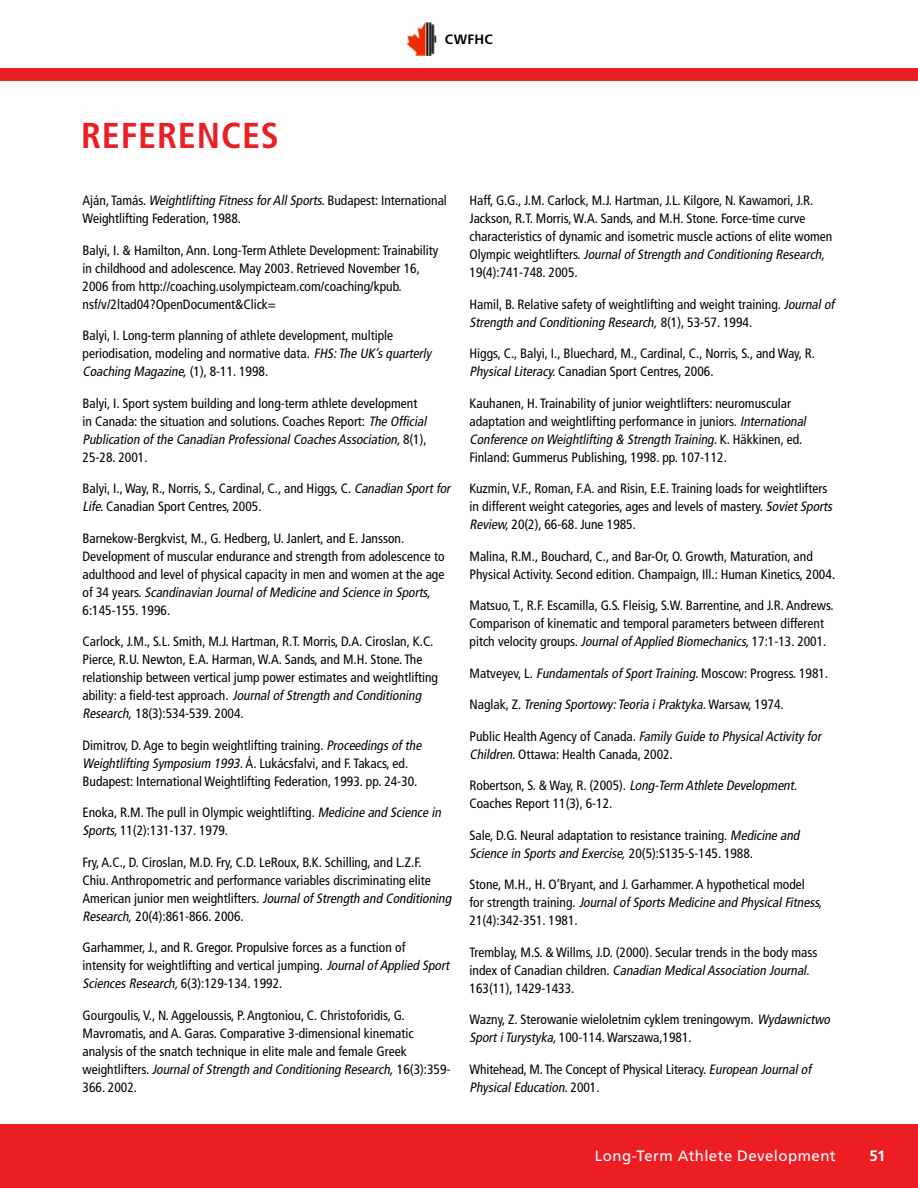
<style>
.page{position:relative;width:918px;height:1188px;background:#fff}
.page>*{position:absolute;margin:0;border:0;box-sizing:border-box;transform-origin:0 0}
.t1{font:700 condensed 36px "Frutiger";letter-spacing:.025em;color:#ed1d24}
.t2{font:15px "Frutiger";letter-spacing:.025em;color:#fff}
.t3{font:700 15px "Frutiger";color:#fff}
.t4{font:condensed 13.5px/18px "Frutiger";color:#000}
.t5{font:italic condensed 13.5px "Frutiger";color:#000}
.t6{font:700 13.5px "Frutiger";letter-spacing:.025em;color:#000}
.s1{font-style:italic}
.s2{font-stretch:normal}
.s3{font-style:normal}
</style>
<div class="page">
<img style="left:407px;top:23px;width:30px;height:32px">
<div style="left:0;top:68px;width:918px;height:13px;background:#ed1d24"></div>
<div style="left:0;top:1124px;width:918px;height:64px;background:#ed1d24"></div>
<h1 class="t1" style="left:81px;top:114px;width:199px">REFERENCES</h1>
<p class="t6" style="left:445px;top:32px;width:50px">CWFHC</p>
<p class="t4" style="left:83px;top:192px;width:366px">Aján, Tamás. <span class="s1">Weightlifting FitnessforAllSports.</span>Budapest: International<br>Weightlifting Federation, 1988.</p>
<p class="t4" style="left:83px;top:241px;width:357px">Balyi, I. &amp; Hamilton, Ann. Long-Term Athlete Development: Trainability in childhood and adolescence. May 2003. Retrieved November 16, 2006 from http://coaching.usolympicteam.com/coaching/kpub. nsf/v/2ltad04?OpenDocument&amp;Click=</p>
<p class="t4" style="left:83px;top:327px;width:350px">Balyi, I. Long-term planning of athlete development, multiple periodisation, modeling and normative data. <span class="s1">FHS:The UK’squarterly<br>Coaching Magazine,</span>( 1 ) , 8 - 1 1 . 1 9 9 8 .</p>
<p class="t4" style="left:83px;top:394px;width:348px">Balyi, I. Sport system building and long-term athlete development in Canada: the situation and solutions. Coaches Report: <span class="s1">The Official Publication ofthe Canadian ProfessionalCoachesAssociation,</span>8 ( 1 ) , 25-28. 2001.</p>
<p class="t4" style="left:83px;top:480px;width:372px">Balyi, I., Way, R., Norris, S., Cardinal, C., and Higgs, C. <span class="s1">Canadian Sportfor<br>Life.</span>Canadian Sport Centres, 2005.</p>
<p class="t4" style="left:83px;top:529px;width:364px">Barnekow-Bergkvist, M., G. Hedberg, U. Janlert, and E. Jansson.<br>Development of muscular endurance and strength from adolescence to adulthood and level of physical capacity in men and women at the age o f 3 4 y e a r s . <span class="s1">Scandinavian JournalofMedicine and Science in Sports, </span>6:145-155. 1996.</p>
<p class="t4" style="left:83px;top:633px;width:357px">Carlock, J.M., S.L. Smith, M.J. Hartman, R.T. Morris, D.A. Ciroslan, K.C.<br>Pierce, R.U. Newton, E.A. Harman, W.A. Sands, and M.H. Stone. The relationship between vertical jump power estimates and weightlifting a b i l i ty : a fi e l d - te st a p p ro a c h . <span class="s1">JournalofStrength and Conditioning Research,</span>18(3):534-539. 2004.</p>
<p class="t4" style="left:83px;top:736px;width:343px">Dimitrov, D. Age to begin weightlifting training. <span class="s1">Proceedingsofthe<br>Weightlifting Symposium 1993.</span>Á. Lukácsfalvi, and F. Takacs, ed.<br>Budapest: International Weightlifting Federation, 1993. pp. 24-30.</p>
<p class="t4" style="left:83px;top:804px;width:363px">Enoka, R.M. The pull in Olympic weightlifting. <span class="s1">Medicine and Science in<br>Sports,</span>11(2):131-137. 1979.</p>
<p class="t4" style="left:83px;top:853px;width:373px">Fry, A.C., D. Ciroslan, M.D. Fry, C.D. LeRoux, B.K. Schilling, and L.Z.F.<br>Chiu. Anthropometric and performance variables discriminating elite American junior men weightlifters. <span class="s1">JournalofStrength and Conditioning Research,</span>20(4):861-866. 2006.</p>
<p class="t4" style="left:83px;top:939px;width:371px">Garhammer, J., and R. Gregor. Propulsive forces as a function of intensity for weightlifting and vertical jumping. <span class="s1">JournalofApplied Sport<br>SciencesResearch,</span>6(3):129-134. 1992.</p>
<p class="t4" style="left:83px;top:1006px;width:370px">Gourgoulis, V., N. Aggeloussis, P. Angtoniou, C. Christoforidis, G.<br>Mavromatis, and A. Garas. Comparative 3-dimensional kinematic analysis of the snatch technique in elite male and female Greek<br>w e i g h t l i ft e r s . <span class="s1">JournalofStrength and Conditioning Research,</span> 1 6 ( 3 ) : 3 5 9 - 366. 2002.</p>
<p class="t4" style="left:470px;top:192px;width:364px">Haff, G.G., J.M. Carlock, M.J. Hartman, J.L. Kilgore, N. Kawamori, J.R.<br>Jackson, R.T. Morris, W.A. Sands, and M.H. Stone. Force-time curve characteristics of dynamic and isometric muscle actions of elite women O l y m p i c w e i g h t l i ft e r s . <span class="s1">JournalofStrength and Conditioning Research, </span>19(4):741-748. 2005.</p>
<p class="t4" style="left:470px;top:295px;width:369px">Hamil, B. Relative safety of weightlifting and weight training. <span class="s1">Journalof<br>Strength and Conditioning Research,</span> 8 ( 1 ) , 5 3 - 5 7 . 1 9 9 4 .</p>
<p class="t4" style="left:470px;top:345px;width:347px">Higgs, C., Balyi, I., Bluechard, M., Cardinal, C., Norris, S., and Way, R.<br><span class="s1">PhysicalLiteracy.</span>Canadian Sport Centres, 2006.</p>
<p class="t4" style="left:470px;top:394px;width:341px">Kauhanen, H. Trainability of junior weightlifters: neuromuscular adaptation and weightlifting performance in juniors. <span class="s1">International Conference on Weightlifting &amp; Strength Training.</span>K . H ä k k i n e n , e d .<br>Finland: Gummerus Publishing, 1998. pp. 107-112.</p>
<p class="t4" style="left:470px;top:480px;width:367px">Kuzmin, V.F., Roman, F.A. and Risin, E.E. Training loads for weightlifters in different weight categories, ages and levels of mastery. <span class="s1">SovietSports<br>Review,</span>20(2), 66-68. June 1985.</p>
<p class="t4" style="left:470px;top:547px;width:368px">Malina, R.M., Bouchard, C., and Bar-Or, O. Growth, Maturation, and<br>Physical Activity. Second edition. Champaign, Ill.: Human Kinetics, 2004<span class="s2">.</span></p>
<p class="t4" style="left:470px;top:597px;width:366px">Matsuo, T., R.F. Escamilla, G.S. Fleisig, S.W. Barrentine, and J.R. Andrews.<br>Comparison of kinematic and temporal parameters between different pitch velocity groups. <span class="s1">JournalofApplied Biomechanics,</span>17:1-13. 2001.</p>
<p class="t4" style="left:470px;top:664px;width:360px">Matveyev, L. <span class="s1">FundamentalsofSportTraining.</span>Moscow: Progress. 1981.</p>
<p class="t5" style="left:470px;top:697px;width:316px"><span class="s3">N a g l a k , Z .</span> Trening Sportowy:Teoria iPraktyka.<span class="s3">Wa r s a w, 1 9 7 4 .</span></p>
<p class="t4" style="left:470px;top:727px;width:356px">P u b l i c H e a l t h Ag e n cy of C a n a d a . <span class="s1">Family Guide to PhysicalActivity for<br>Children.</span>Ottawa: Health Canada, 2002.</p>
<p class="t4" style="left:470px;top:777px;width:332px">R o b e rt s o n , S. &amp; Wa y, R . ( 2 0 0 5 ) . <span class="s1">Long-Term Athlete Development.<br></span>Coaches Report 11(3), 6-12.</p>
<p class="t4" style="left:470px;top:826px;width:334px">Sale, D.G. Neural adaptation to resistance training. <span class="s1">Medicine and<br>Science in Sportsand Exercise,</span> 2 0 ( 5 ) : S 1 3 5 - S - 1 4 5 . 1 9 8 8 .</p>
<p class="t4" style="left:470px;top:876px;width:357px">Stone, M.H., H. O’Bryant, and J. Garhammer. A hypothetical model<br>fo r s t r e n g t h t r a i n i n g . <span class="s1">JournalofSportsMedicine and PhysicalFitness,<br></span>21(4):342-351. 1981.</p>
<p class="t4" style="left:470px;top:943px;width:349px">Tremblay, M.S. &amp; Willms, J.D. (2000). Secular trends in the body mass i n d ex o f C a n a d i a n c h i l d re n . <span class="s1">Canadian MedicalAssociation Journal.<br></span>163(11), 1429-1433.</p>
<p class="t4" style="left:470px;top:1011px;width:365px">Wazny, Z. Sterowanie wieloletnim cyklem treningowym. <span class="s1">Wydawnictwo<br>SportiTurystyka,</span>100-114. Warszawa,1981.</p>
<p class="t4" style="left:470px;top:1060px;width:346px">Whitehead, M. The Concept of Physical Literacy. <span class="s1">European Journalof<br>PhysicalEducation.</span>2 0 0 1 .</p>
<p class="t2" style="left:595px;top:1147px;width:242px">Long-Term Athlete Development</p>
<p class="t3" style="left:869px;top:1147px;width:18px">51</p>
</div>
